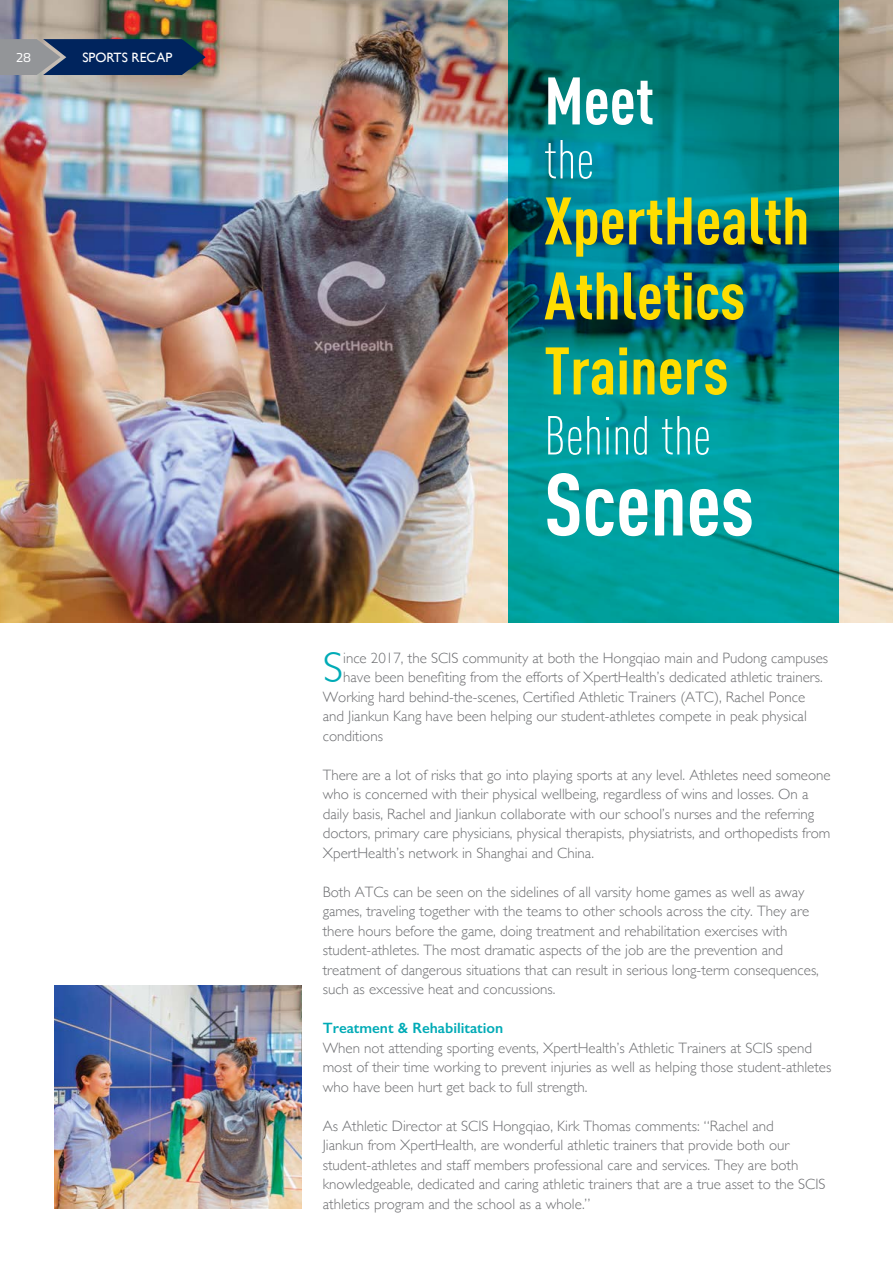
<style>
.page{position:relative;width:893px;height:1263px;background:#fff}
.page>*{position:absolute;margin:0;border:0;box-sizing:border-box;transform-origin:0 0}
.t1{font:700 87px "DIN Cond";color:#fff}
.t2{font:700 66px/75px "DIN Cond";color:#fd0}
.t3{font:700 66px "DIN Cond";color:#fff}
.t4{font:300 54px "DIN Cond";color:#fff}
.t5{font:300 43.65px "Gill Sans";color:#00abb6}
.t6{font:300 15px/19.5px "Gill Sans";color:#6d6e71}
.t7{font:600 15px "Gill Sans";color:#00abb6}
.t8{font:13.5px "Gill Sans";color:#fff}
.t9{font:13.5px "Titillium Maps 29 L 400 wt";color:#fff}
</style>
<div class="page">
<img style="left:0;top:0;width:893px;height:623px">
<img style="left:54px;top:985px;width:247px;height:224px">
<svg style="left:509px;top:0;width:330px;height:623px"></svg>
<svg style="left:0;top:39px;width:206px;height:36px"></svg>
<p class="t9" style="left:16px;top:47px;width:16px">28</p>
<p class="t8" style="left:82px;top:49px;width:91px">SPORTS RECAP</p>
<h2 class="t3" style="left:544px;top:61px;width:111px">Meet</h2>
<h3 class="t4" style="left:544px;top:129px;width:51px">the</h3>
<h2 class="t2" style="left:544px;top:181px;width:267px">XpertHealth<br>Athletics<br>Trainers</h2>
<h3 class="t4" style="left:544px;top:405px;width:168px">Behind the</h3>
<h1 class="t1" style="left:544px;top:451px;width:211px">Scenes</h1>
<h3 class="t5" style="left:323px;top:634px;width:22px">S</h3>
<p class="t6" style="left:343px;top:647px;width:486px">ince 2017, the SCIS community at both the Hongqiao main and Pudong campuses</p>
<p class="t6" style="left:343px;top:667px;width:481px">have been benefiting from the efforts of XpertHealth’s dedicated athletic trainers.</p>
<p class="t6" style="left:323px;top:686px;width:484px">Working hard behind-the-scenes, Certified Athletic Trainers (ATC), Rachel Ponce</p>
<p class="t6" style="left:323px;top:706px;width:486px">and Jiankun Kang have been helping our student-athletes compete in peak physical</p>
<p class="t6" style="left:323px;top:725px;width:62px">conditions</p>
<p class="t6" style="left:323px;top:764px;width:510px">There are a lot of risks that go into playing sports at any level. Athletes need someone who is concerned with their physical wellbeing, regardless of wins and losses. On a daily basis, Rachel and Jiankun collaborate with our school’s nurses and the referring doctors, primary care physicians, physical therapists, physiatrists, and orthopedists from XpertHealth’s network in Shanghai and China.</p>
<p class="t6" style="left:323px;top:881px;width:498px">Both ATCs can be seen on the sidelines of all varsity home games as well as away games, traveling together with the teams to other schools across the city. They are there hours before the game, doing treatment and rehabilitation exercises with student-athletes. The most dramatic aspects of the job are the prevention and treatment of dangerous situations that can result in serious long-term consequences, such as excessive heat and concussions.</p>
<p class="t7" style="left:323px;top:1019px;width:182px">Treatment &amp; Rehabilitation</p>
<p class="t6" style="left:323px;top:1037px;width:510px">When not attending sporting events, XpertHealth’s Athletic Trainers at SCIS spend most of their time working to prevent injuries as well as helping those student-athletes who have been hurt get back to full strength.</p>
<p class="t6" style="left:323px;top:1115px;width:504px">As Athletic Director at SCIS Hongqiao, Kirk Thomas comments: “Rachel and<br>Jiankun from XpertHealth, are wonderful athletic trainers that provide both our student-athletes and staff members professional care and services. They are both knowledgeable, dedicated and caring athletic trainers that are a true asset to the SCIS athletics program and the school as a whole.”</p>
</div>
